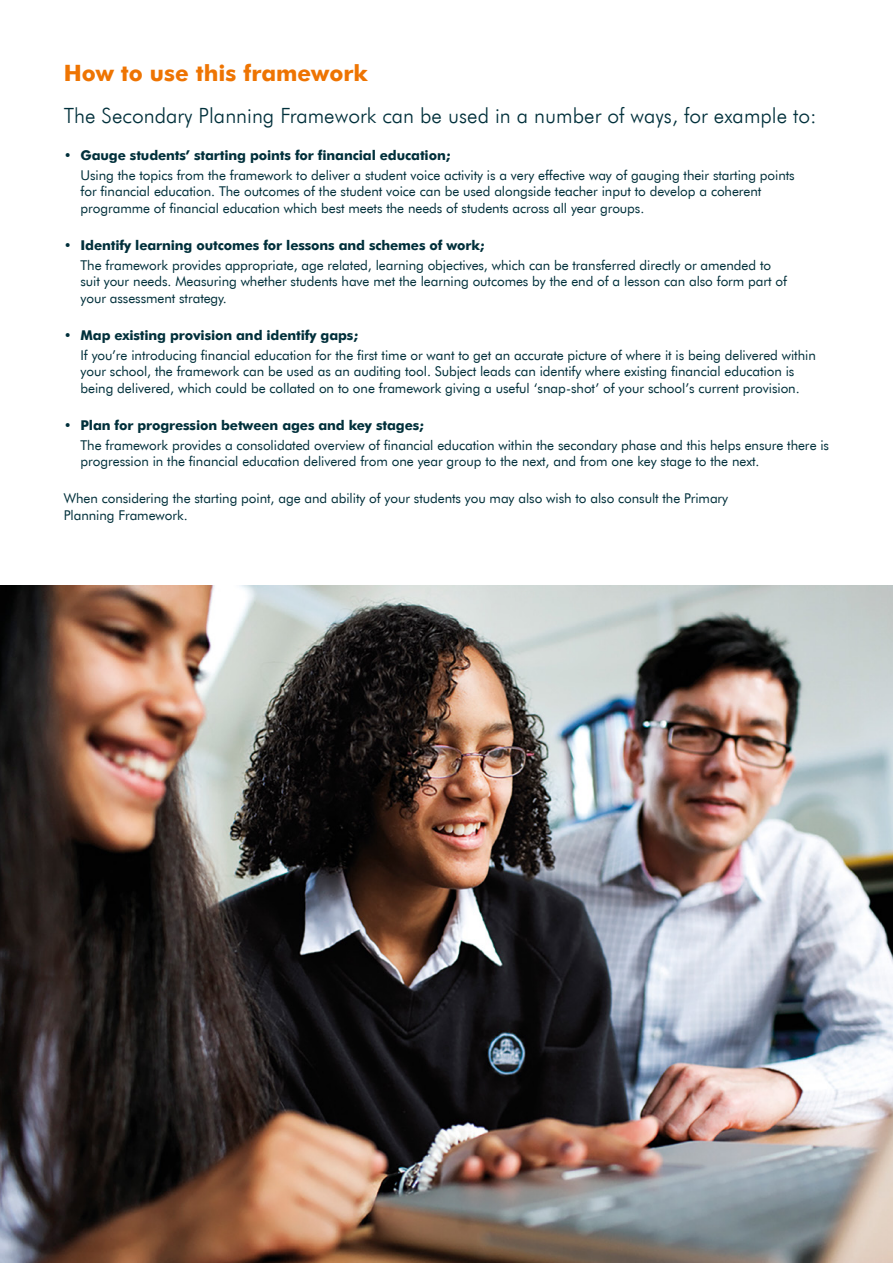
<style>
.page{position:relative;width:893px;height:1263px;background:#fff}
.page>*{position:absolute;margin:0;border:0;box-sizing:border-box;transform-origin:0 0}
.t1{font:700 22.5px "Futura BT";color:#ee7402}
.t2{font:300 21px "Futura BT";color:#00303b}
.t3{font:13.5px/16.2px "Futura BT";letter-spacing:-.005em;color:#00303b}
.t4{font:700 13.5px "Futura BT";letter-spacing:-.01em;color:#00303b}
</style>
<div class="page">
<img style="left:0;top:585px;width:893px;height:678px">
<h1 class="t1" style="left:64px;top:59px;width:306px">How to use this framework</h1>
<h2 class="t2" style="left:64px;top:102px;width:754px">The Secondary Planning Framework can be used in a number of ways, for example to:</h2>
<p class="t4" style="left:64px;top:147px;width:388px">• Gauge students’ starting points for financial education;</p>
<p class="t3" style="left:81px;top:167px;width:716px">Using the topics from the framework to deliver a student voice activity is a very effective way of gauging their starting points for financial education. The outcomes of the student voice can be used alongside teacher input to develop a coherent programme of financial education which best meets the needs of students across all year groups.</p>
<p class="t4" style="left:64px;top:237px;width:422px">• Identify learning outcomes for lessons and schemes of work;</p>
<p class="t3" style="left:81px;top:257px;width:708px">The framework provides appropriate, age related, learning objectives, which can be transferred directly or amended to suit your needs. Measuring whether students have met the learning outcomes by the end of a lesson can also form part of your assessment strategy.</p>
<p class="t4" style="left:64px;top:327px;width:296px">• Map existing provision and identify gaps;</p>
<p class="t3" style="left:81px;top:347px;width:737px">If you’re introducing financial education for the first time or want to get an accurate picture of where it is being delivered within your school, the framework can be used as an auditing tool. Subject leads can identify where existing financial education is being delivered, which could be collated on to one framework giving a useful ‘snap-shot’ of your school’s current provision.</p>
<p class="t4" style="left:64px;top:417px;width:362px">• Plan for progression between ages and key stages;</p>
<p class="t3" style="left:81px;top:437px;width:750px">The framework provides a consolidated overview of financial education within the secondary phase and this helps ensure there is progression in the financial education delivered from one year group to the next, and from one key stage to the next.</p>
<p class="t3" style="left:64px;top:490px;width:666px">When considering the starting point, age and ability of your students you may also wish to also consult the Primary<br>Planning Framework.</p>
</div>
